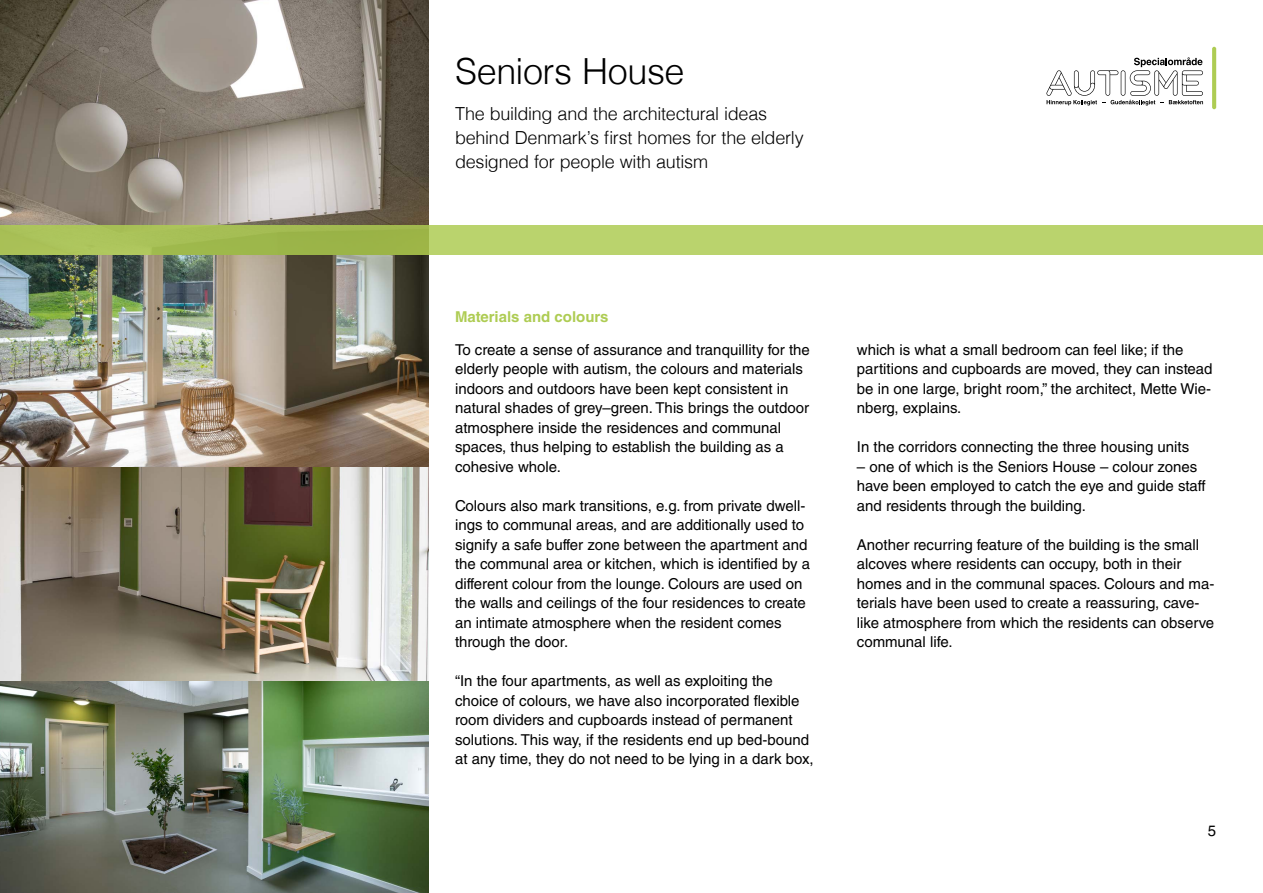
<style>
.page{position:relative;width:1263px;height:893px;background:#fff}
.page>*{position:absolute;margin:0;border:0;box-sizing:border-box;transform-origin:0 0}
.t1{font:300 36px "Helvetica";letter-spacing:-.015em;color:#000}
.t2{font:300 18px/24px "Helvetica";letter-spacing:-.015em;color:#000}
.t3{font:15px/19.5px "Helvetica LT Std";color:#000}
.t4{font:700 15px "Helvetica LT Std";color:#aecc53}
</style>
<div class="page">
<img style="left:0;top:0;width:428px;height:893px">
<svg style="left:0;top:225px;width:1263px;height:30px;background:#b2cb63"></svg>
<svg style="left:1212px;top:47px;width:4px;height:62px"></svg>
<svg style="left:1046px;top:57px;width:157px;height:48px"></svg>
<h1 class="t1" style="left:455px;top:41px;width:231px">Seniors House</h1>
<p class="t2" style="left:455px;top:101px;width:350px">The building and the architectural ideas behind Denmark’s first homes for the elderly designed for people with autism</p>
<p class="t4" style="left:455px;top:308px;width:155px">Materials and colours</p>
<p class="t3" style="left:455px;top:340px;width:356px">To create a sense of assurance and tranquillity for the elderly people with autism, the colours and materials indoors and outdoors have been kept consistent in natural shades of grey–green. This brings the outdoor atmosphere inside the residences and communal spaces, thus helping to establish the building as a cohesive whole.</p>
<p class="t3" style="left:455px;top:496px;width:357px">Colours also mark transitions, e.g. from private dwell&shy;ings to communal areas, and are additionally used to signify a safe buffer zone between the apartment and the communal area or kitchen, which is identified by a different colour from the lounge. Colours are used on the walls and ceilings of the four residences to create an intimate atmosphere when the resident comes through the door.</p>
<p class="t3" style="left:455px;top:671px;width:360px">“In the four apartments, as well as exploiting the choice of colours, we have also incorporated flexible room dividers and cupboards instead of permanent solutions. This way, if the residents end up bed-bound at any time, they do not need to be lying in a dark box,</p>
<p class="t3" style="left:857px;top:340px;width:357px">which is what a small bedroom can feel like; if the partitions and cupboards are moved, they can instead be in one large, bright room,” the architect, Mette Wie&shy;nberg, explains.</p>
<p class="t3" style="left:857px;top:437px;width:334px">In the corridors connecting the three housing units</p>
<p class="t3" style="left:857px;top:457px;width:350px">– one of which is the Seniors House – colour zones have been employed to catch the eye and guide staff and residents through the building.</p>
<p class="t3" style="left:857px;top:535px;width:359px">Another recurring feature of the building is the small alcoves where residents can occupy, both in their homes and in the communal spaces. Colours and ma&shy;terials have been used to create a reassuring, cave&shy;like atmosphere from which the residents can observe communal life.</p>
<p class="t3" style="left:1208px;top:820px;width:10px">5</p>
</div>
